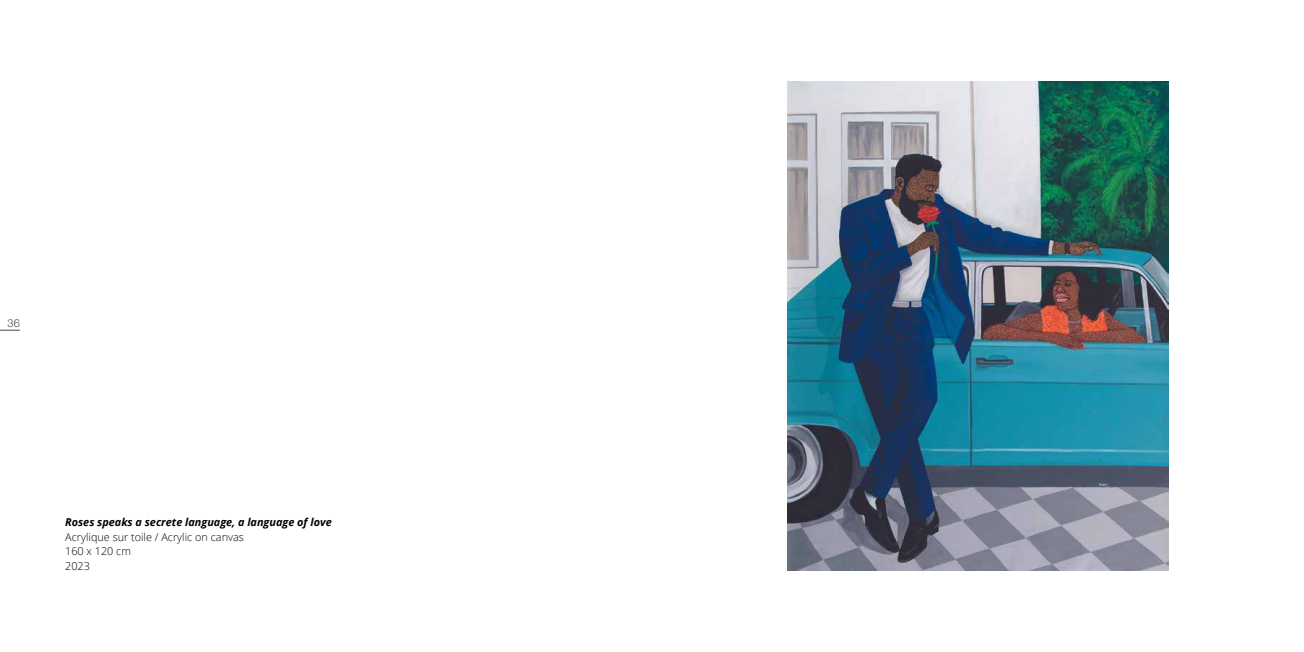
<style>
.page{position:relative;width:1304px;height:652px;background:#fff}
.page>*{position:absolute;margin:0;border:0;box-sizing:border-box;transform-origin:0 0}
.t1{font:300 11px "Helvetica Neue LT Std";color:#4a4a49}
.t2{font:300 10.9px/14.7px "Open Sans";color:#000}
.t3{font:italic 700 10.9px "Open Sans";color:#000}
</style>
<div class="page">
<img style="left:788px;top:82px;width:380px;height:489px">
<svg style="left:0;top:330px;width:20px;height:1px"></svg>
<p class="t1" style="left:8px;top:316px;width:14px">36</p>
<p class="t3" style="left:65px;top:514px;width:268px">Roses speaks a secrete language, a language of love</p>
<p class="t2" style="left:65px;top:529px;width:180px">Acrylique sur toile / Acrylic on canvas<br>160 x 120 cm<br>2023</p>
</div>
